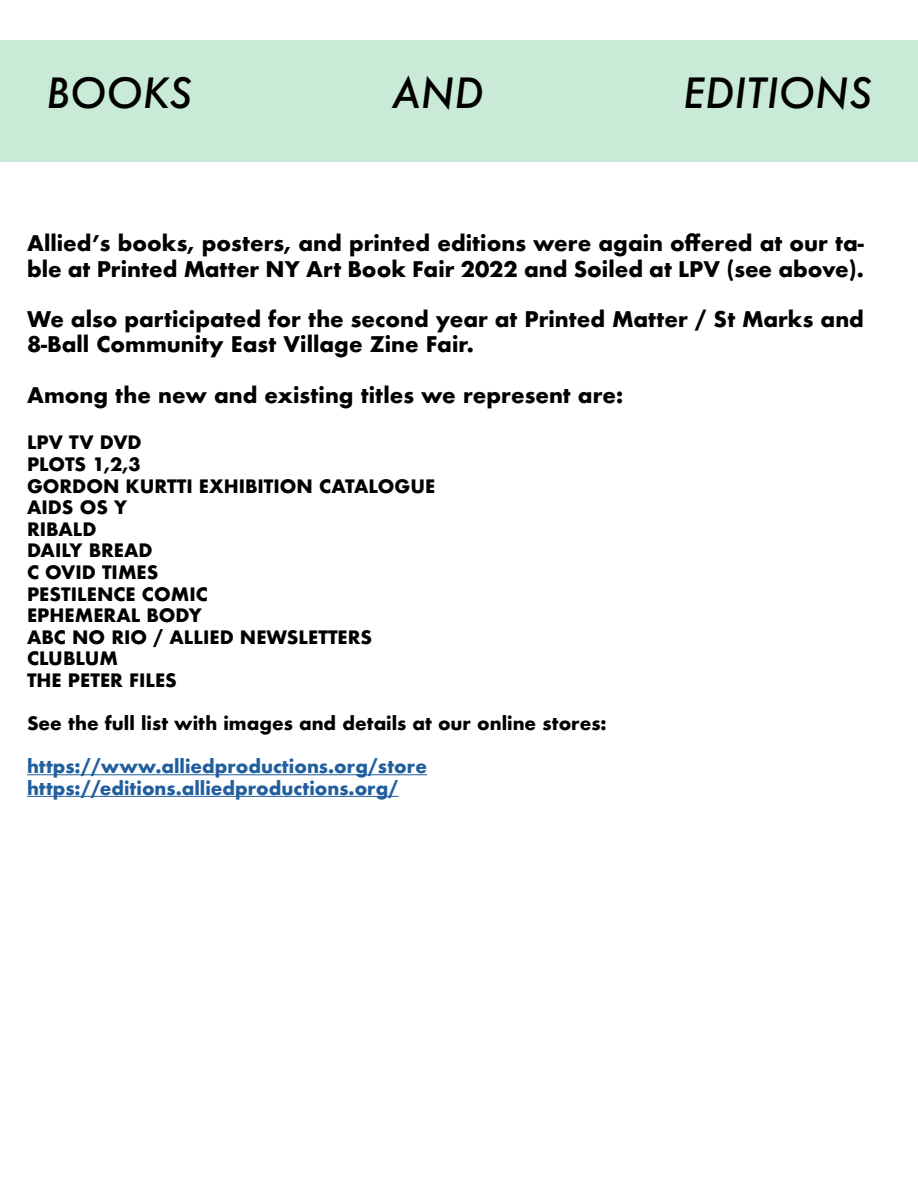
<style>
.page{position:relative;width:918px;height:1188px;background:#fff}
.page>*{position:absolute;margin:0;border:0;box-sizing:border-box;transform-origin:0 0}
.t1{font:italic 500 40.5px "Futura";letter-spacing:.01em;color:#000}
.t2{font:700 21px/25.2px "Futura";color:#000}
.t3{font:700 18px/21.6px "Futura";color:#000}
.t4{font:700 18px/21.6px "Futura";color:#215e9e}
</style>
<div class="page">
<div style="left:0;top:40px;width:918px;height:122px;background:#c8ead6"></div>
<hr style="left:27px;top:774px;width:400px;height:1px;background:#215e9e">
<hr style="left:27px;top:796px;width:371px;height:1px;background:#215e9e">
<h1 class="t1" style="left:46px;top:66px;width:147px">BOOKS</h1>
<h1 class="t1" style="left:392px;top:66px;width:93px">AND</h1>
<h1 class="t1" style="left:683px;top:66px;width:190px">EDITIONS</h1>
<p class="t2" style="left:27px;top:231px;width:839px">Allied’s books, posters, and printed editions were again offered at our ta&shy;ble at Printed Matter NY Art Book Fair 2022 and Soiled at LPV (see above).</p>
<p class="t2" style="left:27px;top:307px;width:839px">We also participated for the second year at Printed Matter / St Marks and<br>8-Ball Community East Village Zine Fair.</p>
<p class="t2" style="left:27px;top:382px;width:598px">Among the new and existing titles we represent are:</p>
<p class="t3" style="left:27px;top:432px;width:410px">LPV TV DVD<br>PLOTS 1,2,3<br>GORDON KURTTI EXHIBITION CATALOGUE<br>AIDS OS Y<br>RIBALD<br>DAILY BREAD<br>C OVID TIMES<br>PESTILENCE COMIC<br>EPHEMERAL BODY<br>ABC NO RIO / ALLIED NEWSLETTERS<br>CLUBLUM<br>THE PETER FILES</p>
<p class="t3" style="left:27px;top:713px;width:581px">See the full list with images and details at our online stores:</p>
<p class="t4" style="left:27px;top:756px;width:402px">https://www.alliedproductions.org/store https://editions.alliedproductions.org/</p>
</div>
